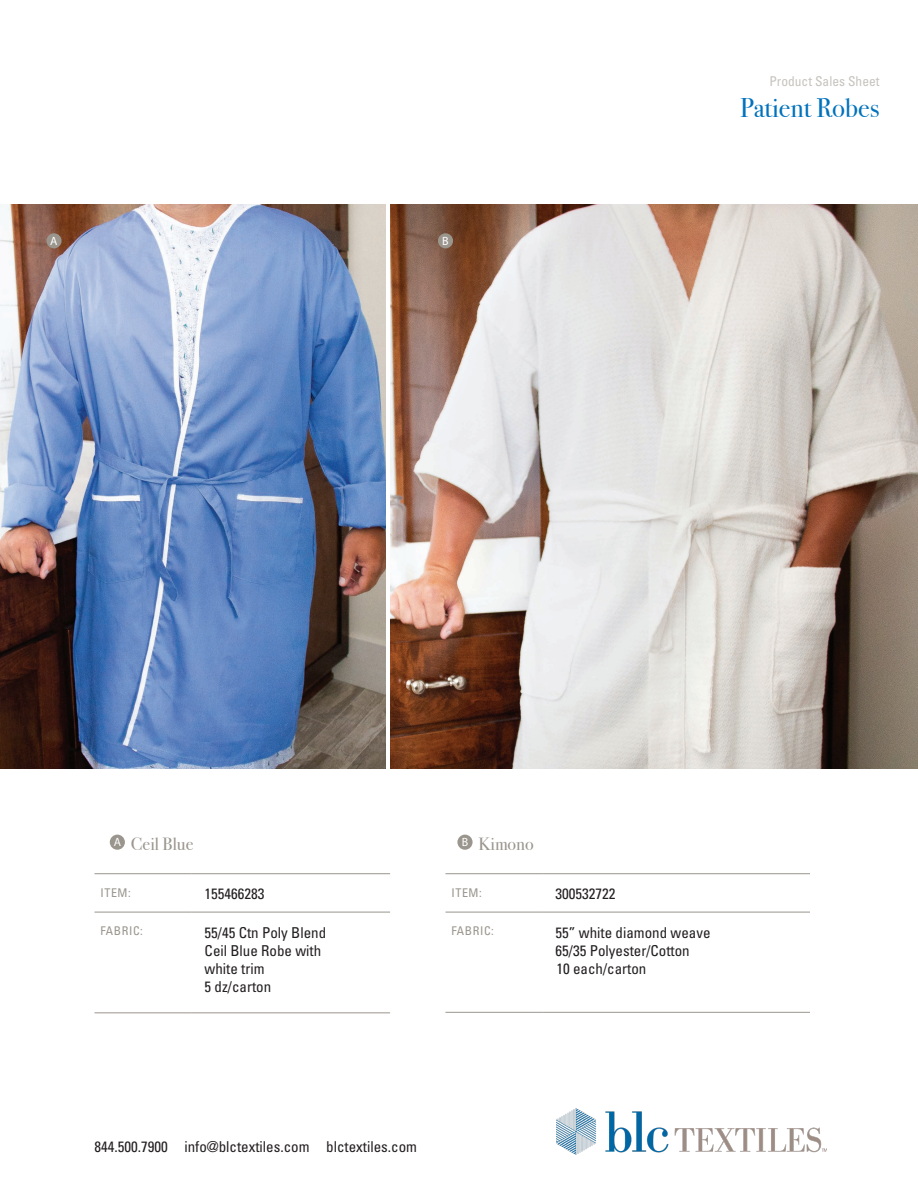
<style>
.page{position:relative;width:918px;height:1188px;background:#fff}
.page>*{position:absolute;margin:0;border:0;box-sizing:border-box;transform-origin:0 0}
.t1{font:27px "Bodoni Svty Two ITCTT";color:#0072bc}
.t2{font:18px "Bodoni Svty Two ITCTT";color:#9a958d}
.t3{font:condensed 15px/18px "Univers";color:#231f20}
.t4{font:condensed 13.5px "Univers";color:#c7c3be}
.t5{font:condensed 12px "Univers";letter-spacing:.05em;color:#9a958d}
.t6{font:12px "Myriad Pro";color:#fff}
</style>
<div class="page">
<img style="left:557px;top:1108px;width:270px;height:47px">
<hr style="left:446px;top:873px;width:96px;height:1px;background:#9a958d">
<hr style="left:542px;top:873px;width:268px;height:1px;background:#9a958d">
<hr style="left:446px;top:912px;width:96px;height:1px;background:#9a958d">
<hr style="left:542px;top:912px;width:268px;height:1px;background:#9a958d">
<hr style="left:446px;top:1012px;width:96px;height:1px;background:#9a958d">
<hr style="left:542px;top:1012px;width:268px;height:1px;background:#9a958d">
<div style="left:457px;top:835px;width:16px;height:15px;background:#9a958d;border-radius:50%"></div>
<hr style="left:94px;top:873px;width:97px;height:1px;background:#9a958d">
<hr style="left:191px;top:873px;width:199px;height:1px;background:#9a958d">
<hr style="left:94px;top:912px;width:97px;height:1px;background:#9a958d">
<hr style="left:191px;top:912px;width:199px;height:1px;background:#9a958d">
<hr style="left:94px;top:1013px;width:97px;height:1px;background:#9a958d">
<hr style="left:191px;top:1013px;width:199px;height:1px;background:#9a958d">
<div style="left:110px;top:835px;width:15px;height:15px;background:#9a958d;border-radius:50%"></div>
<img style="left:0;top:205px;width:386px;height:563px">
<img style="left:390px;top:205px;width:528px;height:563px">
<div style="left:46px;top:233px;width:16px;height:15px;background:#9a958d;border-radius:50%"></div>
<div style="left:438px;top:233px;width:15px;height:15px;background:#9a958d;border-radius:50%"></div>
<p class="t6" style="left:50px;top:234px;width:9px">A</p>
<p class="t6" style="left:442px;top:234px;width:8px">B</p>
<p class="t4" style="left:769px;top:72px;width:112px">Product Sales Sheet</p>
<p class="t1" style="left:740px;top:85px;width:141px">Patient Robes</p>
<p class="t6" style="left:114px;top:835px;width:9px">A</p>
<p class="t2" style="left:131px;top:829px;width:64px">Ceil Blue</p>
<p class="t5" style="left:100px;top:885px;width:32px">ITEM:</p>
<p class="t3" style="left:205px;top:885px;width:61px">155466283</p>
<p class="t5" style="left:100px;top:923px;width:44px">FABRIC:</p>
<p class="t3" style="left:205px;top:923px;width:123px">55/45 Ctn Poly Blend<br>Ceil Blue Robe with white trim</p>
<p class="t3" style="left:205px;top:977px;width:68px">5 dz/carton</p>
<p class="t6" style="left:462px;top:835px;width:8px">B</p>
<p class="t2" style="left:478px;top:829px;width:57px">Kimono</p>
<p class="t5" style="left:452px;top:885px;width:32px">ITEM:</p>
<p class="t3" style="left:556px;top:885px;width:61px">300532722</p>
<p class="t5" style="left:452px;top:923px;width:44px">FABRIC:</p>
<p class="t3" style="left:556px;top:923px;width:156px">55” white diamond weave<br>65/35 Polyester/Cotton</p>
<p class="t3" style="left:556px;top:959px;width:91px">10 each/carton</p>
<p class="t3" style="left:94px;top:1137px;width:324px">844.500.7900 info@blctextiles.com blctextiles.com</p>
</div>
